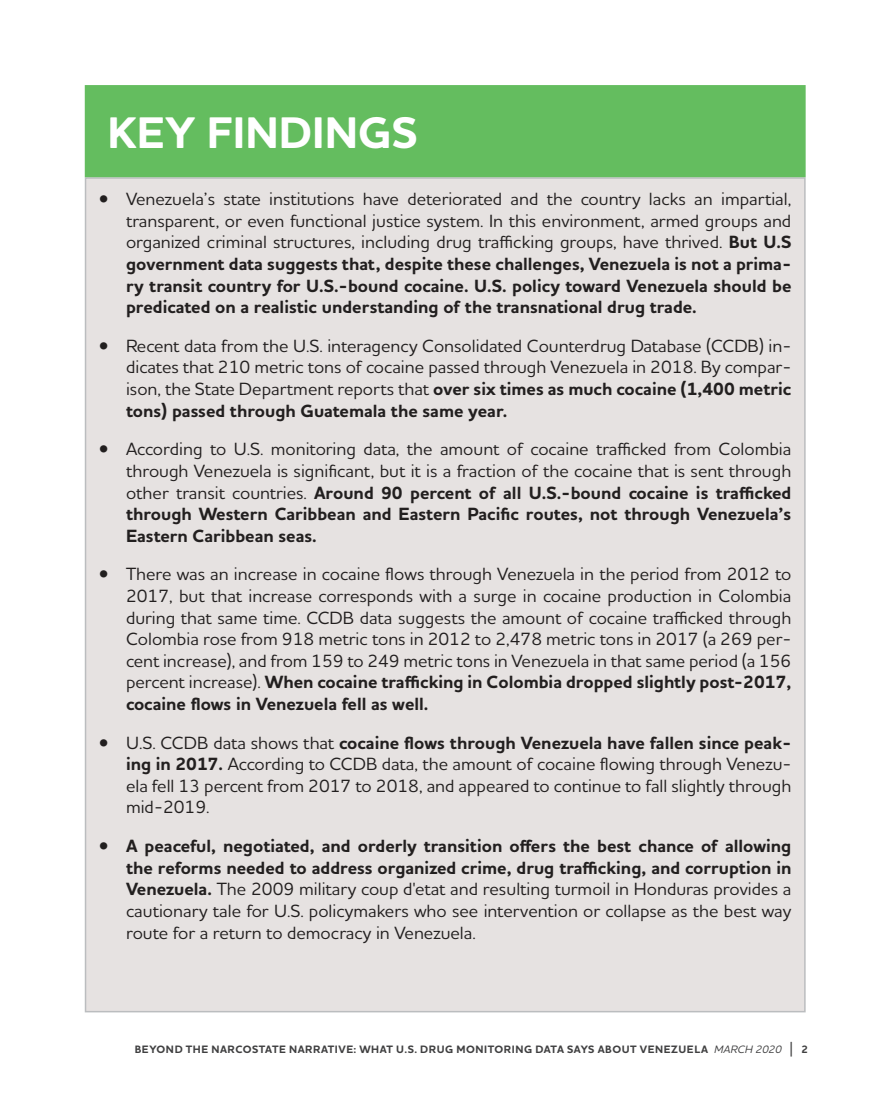
<style>
.page{position:relative;width:891px;height:1106px;background:#fff}
.page>*{position:absolute;margin:0;border:0;box-sizing:border-box;transform-origin:0 0}
.t1{font:700 45px "Houschka Alt Pro";color:#fff}
.t2{font:500 18px/21.6px "Houschka Alt Pro";color:#221f1f;text-align:justify}
.t3{font:700 10.95px "Houschka Alt Pro";letter-spacing:.05em;color:#404041}
.s1{font-weight:700}
.s2{font-weight:500;font-style:italic}
.s3{font-weight:500;font-size:16.35px}
</style>
<div class="page">
<div style="left:86px;top:178px;width:719px;height:833px;background:#e6e2e1"></div>
<div style="left:86px;top:86px;width:719px;height:90px;background:#64bd5f"></div>
<div style="left:85px;top:85px;width:720px;height:92px;border:2px solid #64bd5f"></div>
<h1 class="t1" style="left:108px;top:113px;width:312px">KEY FINDINGS</h1>
<p class="t2" style="left:126px;top:188px;width:667px;text-indent:-27px">• Venezuela’s state institutions have deteriorated and the country lacks an impartial, transparent, or even functional justice system. In this environment, armed groups and organized criminal structures, including drug trafficking groups, have thrived. <span class="s1">But U.S government data suggests that, despite these challenges, Venezuela is not a prima&shy;ry transit country for U.S.-bound cocaine. U.S. policy toward Venezuela should be predicated on a realistic understanding of the transnational drug trade.</span></p>
<p class="t2" style="left:126px;top:334px;width:667px;text-indent:-27px">• Recent data from the U.S. interagency Consolidated Counterdrug Database (CCDB) in&shy;dicates that 210 metric tons of cocaine passed through Venezuela in 2018. By compar&shy;ison, the State Department reports that <span class="s1">over six times as much cocaine (1,400 metric tons) passed through Guatemala the same year.</span></p>
<p class="t2" style="left:126px;top:438px;width:667px;text-indent:-27px">• According to U.S. monitoring data, the amount of cocaine trafficked from Colombia through Venezuela is significant, but it is a fraction of the cocaine that is sent through other transit countries. <span class="s1">Around 90 percent of all U.S.-bound cocaine is trafficked through Western Caribbean and Eastern Pacific routes, not through Venezuela’s Eastern Caribbean seas.</span></p>
<p class="t2" style="left:126px;top:563px;width:667px;text-indent:-27px">• There was an increase in cocaine flows through Venezuela in the period from 2012 to 2017, but that increase corresponds with a surge in cocaine production in Colombia during that same time. CCDB data suggests the amount of cocaine trafficked through Colombia rose from 918 metric tons in 2012 to 2,478 metric tons in 2017 (a 269 per&shy;cent increase), and from 159 to 249 metric tons in Venezuela in that same period (a 156 percent increase). <span class="s1">When cocaine trafficking in Colombia dropped slightly post-2017, cocaine flows in Venezuela fell as well.</span></p>
<p class="t2" style="left:126px;top:731px;width:667px;text-indent:-27px">• U.S. CCDB data shows that <span class="s1">cocaine flows through Venezuela have fallen since peak&shy;ing in 2017.</span> According to CCDB data, the amount of cocaine flowing through Venezu&shy;ela fell 13 percent from 2017 to 2018, and appeared to continue to fall slightly through mid-2019.</p>
<p class="t2" style="left:126px;top:834px;width:667px;text-indent:-27px"><span class="s1">• A peaceful, negotiated, and orderly transition offers the best chance of allowing the reforms needed to address organized crime, drug trafficking, and corruption in Venezuela.</span> The 2009 military coup d'etat and resulting turmoil in Honduras provides a cautionary tale for U.S. policymakers who see intervention or collapse as the best way route for a return to democracy in Venezuela.</p>
<p class="t3" style="left:135px;top:1043px;width:675px">BEYOND THE NARCOSTATE NARRATIVE: WHAT U.S. DRUG MONITORING DATA SAYS ABOUT VENEZUELA <span class="s2">MARCH 2020</span> <span class="s3">|</span> 2</p>
</div>
